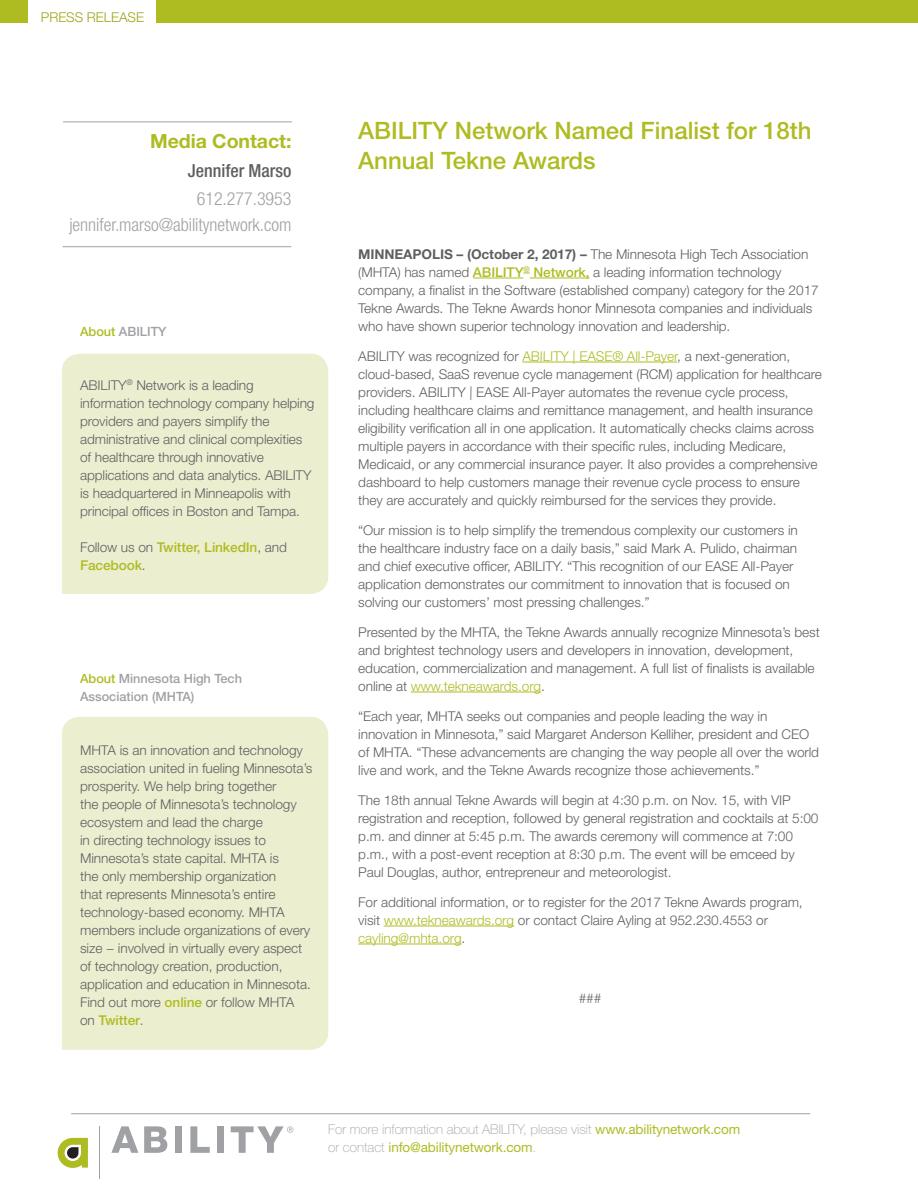
<style>
.page{position:relative;width:918px;height:1188px;background:#fff}
.page>*{position:absolute;margin:0;border:0;box-sizing:border-box;transform-origin:0 0}
.doc_title{font:500 24px/30px "Helvetica Neue LT Std";color:#aebc21}
.t1{font:700 19.5px "Helvetica Neue LT Std";color:#aebc21}
.t2{font:300 condensed 18px/25.5px "Helvetica Neue LT Std";color:#a0a1a5;text-align:right}
.t3{font:500 condensed 18px "Helvetica Neue LT Std";color:#5f5f62}
.doc_title-2{font:300 13.5px/18px "Helvetica Neue LT Std";color:#5f5f62}
.body{font:100 13.5px/18px "Helvetica Neue LT Std";color:#a0a1a5}
.t4{font:500 13.5px/18px "Helvetica Neue LT Std";color:#aebc21}
.t5{font:300 13.5px "Helvetica Neue LT Std";color:#9ea615}
.doc_title-3{font:italic 300 13.5px "Helvetica Neue LT Std";color:#5f5f62}
.t6{font:500 12.75px/18px "Helvetica Neue LT Std";color:#a0a1a5}
.s1{color:#aebc21}
.s2{font-weight:300;color:#5f5f62}
.s3{font-weight:500;color:#aebc21}
.s4{font-weight:700}
.s5{font-weight:400;color:#aebc21}
</style>
<div class="page">
<div style="left:0;top:0;width:918px;height:23px;background:#aebc21"></div>
<div style="left:29px;top:0;width:127px;height:24px;background:#fff"></div>
<hr style="left:473px;top:278px;width:50px;height:1px;background:#aebc21">
<hr style="left:530px;top:278px;width:59px;height:1px;background:#aebc21">
<hr style="left:522px;top:362px;width:155px;height:1px;background:#aebc21">
<hr style="left:411px;top:692px;width:130px;height:1px;background:#aebc21">
<hr style="left:384px;top:926px;width:130px;height:1px;background:#aebc21">
<hr style="left:358px;top:944px;width:104px;height:1px;background:#aebc21">
<hr style="left:63px;top:122px;width:229px;height:1px;background:#a0a1a5">
<hr style="left:63px;top:246px;width:228px;height:1px;background:#a0a1a5">
<div style="left:62px;top:354px;width:266px;height:240px;background:#ebeecf"></div>
<div style="left:62px;top:717px;width:266px;height:333px;background:#ebeecf"></div>
<hr style="left:71px;top:1113px;width:739px;height:1px;background:#a0a1a5">
<svg style="left:58px;top:1138px;width:30px;height:30px"></svg>
<hr style="left:99px;top:1126px;width:1px;height:53px;background:#a0a1a5">
<svg style="left:111px;top:1126px;width:27px;height:27px"></svg>
<svg style="left:144px;top:1126px;width:23px;height:27px"></svg>
<div style="left:175px;top:1126px;width:7px;height:27px;background:#a0a1a5"></div>
<svg style="left:190px;top:1126px;width:20px;height:27px"></svg>
<div style="left:217px;top:1126px;width:7px;height:27px;background:#a0a1a5"></div>
<svg style="left:231px;top:1126px;width:62px;height:27px"></svg>
<p class="t5" style="left:41px;top:9px;width:105px">PRESS RELEASE</p>
<p class="t1" style="left:150px;top:129px;width:143px">Media Contact:</p>
<p class="t3" style="left:188px;top:160px;width:105px">Jennifer Marso</p>
<p class="t2" style="left:69px;top:186px;width:224px">612.277.3953 jennifer.marso@abilitynetwork.com</p>
<p class="t6" style="left:80px;top:322px;width:88px"><span class="s1">About</span> ABILITY</p>
<p class="doc_title-2" style="left:80px;top:376px;width:236px">ABILITY<sup>®</sup> Network is a leading information technology company helping providers and payers simplify the administrative and clinical complexities of healthcare through innovative applications and data analytics. ABILITY is headquartered in Minneapolis with principal offices in Boston and Tampa.</p>
<p class="t4" style="left:80px;top:538px;width:208px"><span class="s2">Follow us on</span> Twitter, LinkedIn<span class="s2">, and<br></span>Facebook<span class="s2">.</span></p>
<p class="t6" style="left:80px;top:669px;width:163px"><span class="s1">About</span> Minnesota High Tech<br>Association (MHTA)</p>
<p class="doc_title-2" style="left:80px;top:741px;width:234px">MHTA is an innovation and technology association united in fueling Minnesota’s prosperity. We help bring together<br>the people of Minnesota’s technology ecosystem and lead the charge<br>in directing technology issues to Minnesota’s state capital. MHTA is<br>the only membership organization<br>that represents Minnesota’s entire technology-based economy. MHTA members include organizations of every size − involved in virtually every aspect of technology creation, production, application and education in Minnesota.<br>Find out more <span class="s3">online</span> or follow MHTA on <span class="s3">Twitter</span>.</p>
<p class="doc_title" style="left:358px;top:115px;width:455px">ABILITY Network Named Finalist for 18th<br>Annual Tekne Awards</p>
<p class="doc_title-2" style="left:358px;top:245px;width:462px"><span class="s4">MINNEAPOLIS – (October 2, 2017) –</span> The Minnesota High Tech Association (MHTA) has named <span class="s3">ABILITY</span><sup>®</sup> <span class="s3">Network,</span> a leading information technology company, a finalist in the Software (established company) category for the 2017<br>Tekne Awards. The Tekne Awards honor Minnesota companies and individuals who have shown superior technology innovation and leadership.</p>
<p class="doc_title-2" style="left:358px;top:347px;width:465px">ABILITY was recognized for <span class="s1">ABILITY | EASE® All-Payer</span>, a next-generation, cloud-based, SaaS revenue cycle management (RCM) application for healthcare providers. ABILITY | EASE All-Payer automates the revenue cycle process, including healthcare claims and remittance management, and health insurance eligibility verification all in one application. It automatically checks claims across multiple payers in accordance with their specific rules, including Medicare, Medicaid, or any commercial insurance payer. It also provides a comprehensive dashboard to help customers manage their revenue cycle process to ensure they are accurately and quickly reimbursed for the services they provide.</p>
<p class="doc_title-2" style="left:358px;top:521px;width:441px">“Our mission is to help simplify the tremendous complexity our customers in the healthcare industry face on a daily basis,” said Mark A. Pulido, chairman and chief executive officer, ABILITY. “This recognition of our EASE All-Payer application demonstrates our commitment to innovation that is focused on solving our customers’ most pressing challenges.”</p>
<p class="doc_title-2" style="left:358px;top:623px;width:463px">Presented by the MHTA, the Tekne Awards annually recognize Minnesota’s best and brightest technology users and developers in innovation, development, education, commercialization and management. A full list of finalists is available online at <span class="s1">www.tekneawards.org</span>.</p>
<p class="doc_title-2" style="left:358px;top:707px;width:463px">“Each year, MHTA seeks out companies and people leading the way in innovation in Minnesota,” said Margaret Anderson Kelliher, president and CEO of MHTA. “These advancements are changing the way people all over the world live and work, and the Tekne Awards recognize those achievements.”</p>
<p class="doc_title-2" style="left:358px;top:791px;width:462px">The 18th annual Tekne Awards will begin at 4:30 p.m. on Nov. 15, with VIP registration and reception, followed by general registration and cocktails at 5:00 p.m. and dinner at 5:45 p.m. The awards ceremony will commence at 7:00 p.m., with a post-event reception at 8:30 p.m. The event will be emceed by Paul Douglas, author, entrepreneur and meteorologist.</p>
<p class="doc_title-2" style="left:358px;top:893px;width:446px">For additional information, or to register for the 2017 Tekne Awards program, visit <span class="s1">www.tekneawards.org</span> or contact Claire Ayling at 952.230.4553 or <span class="s1">cayling@mhta.org</span>.</p>
<p class="doc_title-3" style="left:579px;top:990px;width:24px">###</p>
<p class="body" style="left:328px;top:1120px;width:413px">For more information about ABILITY, please visit <span class="s5">www.abilitynetwork.com </span>or contact <span class="s5">info@abilitynetwork.com</span>.</p>
</div>
